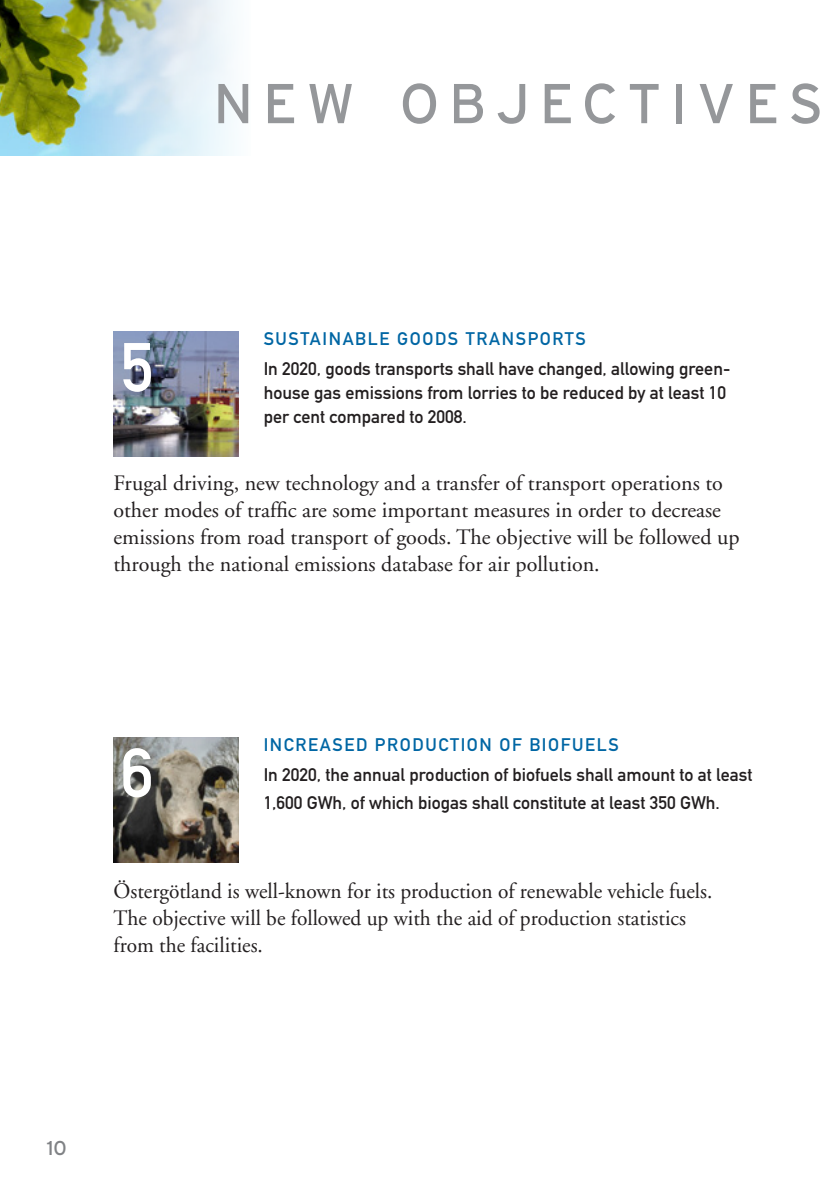
<style>
.page{position:relative;width:840px;height:1191px;background:#fff}
.page>*{position:absolute;margin:0;border:0;box-sizing:border-box;transform-origin:0 0}
.t1{font:68px "DIN Mittelschrift Alternate";color:#fff}
.t2{font:56px "Interstate";color:#95979a}
.t3{font:22px/27px "Adobe Garamond";color:#231f20}
.t4{font:20px "Interstate";color:#808285}
.t5{font:18px/24px "DIN Mittelschrift Alternate";color:#231f20}
.t6{font:18px "DIN Mittelschrift Alternate";letter-spacing:.09em;color:#0066a4}
</style>
<div class="page">
<img style="left:113px;top:737px;width:125px;height:125px">
<img style="left:113px;top:332px;width:125px;height:124px">
<img style="left:0;top:0;width:233px;height:156px">
<h2 class="t2" style="left:213px;top:72px;width:567px">NE W OB JECTIVES</h2>
<h1 class="t1" style="left:121px;top:328px;width:34px">5</h1>
<p class="t6" style="left:263px;top:328px;width:92px">Sustai nabl</p>
<p class="t6" style="left:379px;top:328px;width:208px">e goods transports</p>
<p class="t5" style="left:263px;top:356px;width:468px">In 2020, goods transports shall have changed, allowing green&shy;house gas emissions from lorries to be reduced by at least 10 per cent compared to 2008.</p>
<p class="t3" style="left:113px;top:470px;width:627px">Frugal driving, new technology and a transfer of transport operations to other modes of traffic are some important measures in order to decrease emissions from road transport of goods. The objective will be followed up through the national emissions database for air pollution.</p>
<h1 class="t1" style="left:121px;top:733px;width:34px">6</h1>
<p class="t6" style="left:263px;top:734px;width:356px">Increased production of biofuels</p>
<p class="t5" style="left:263px;top:760px;width:490px;line-height:28px">In 2020, the annual production of biofuels shall amount to at least<br>1,600 GWh, of which biogas shall constitute at least 350 GWh.</p>
<p class="t3" style="left:113px;top:878px;width:600px">Östergötland is well-known for its production of renewable vehicle fuels.<br>The objective will be followed up with the aid of production statistics from the facilities.</p>
<p class="t4" style="left:47px;top:1136px;width:22px">10</p>
</div>
